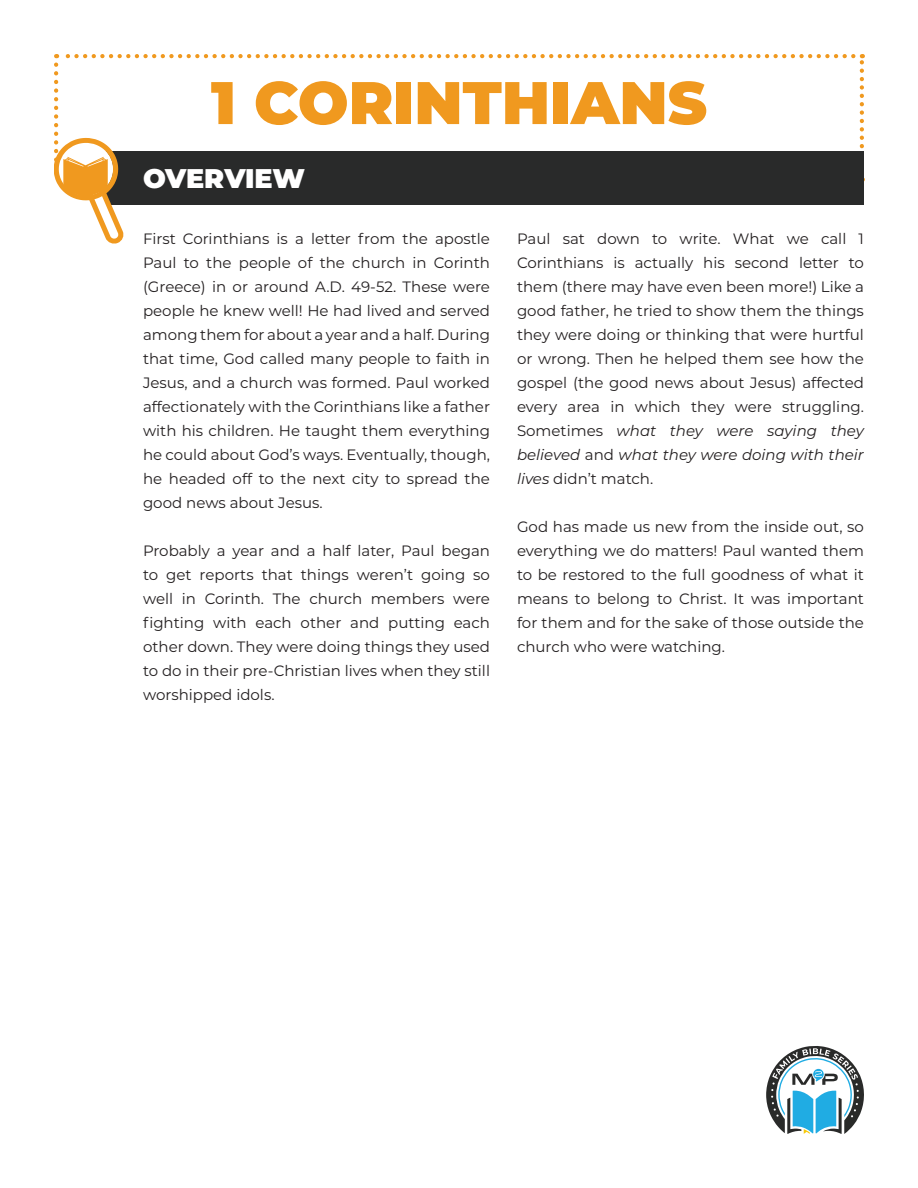
<style>
.page{position:relative;width:918px;height:1188px;background:#fff}
.page>*{position:absolute;margin:0;border:0;box-sizing:border-box;transform-origin:0 0}
.t1{font:900 60px "Montserrat";color:#f0991f}
.t2{font:900 27px "Montserrat";letter-spacing:-.01em;color:#fff}
.t3{font:15px/24px "Montserrat";color:#231f20;text-align:justify}
.s1{font-style:italic}
</style>
<div class="page">
<svg style="left:54px;top:54px;width:810px;height:190px"></svg>
<svg style="left:766px;top:1046px;width:98px;height:88px"></svg>
<p class="t1" style="left:211px;top:58px;width:498px">1 CORINTHIANS</p>
<p class="t2" style="left:143px;top:158px;width:164px">OVERVIEW</p>
<p class="t3" style="left:143px;top:227px;width:349px">First Corinthians is a letter from the apostle Paul to the people of the church in Corinth (Greece) in or around A.D. 49-52. These were people he knew well! He had lived and served among them for about a year and a half. During that time, God called many people to faith in Jesus, and a church was formed. Paul worked affectionately with the Corinthians like a father with his children. He taught them everything he could about God’s ways. Eventually, though, he headed off to the next city to spread the good news about Jesus.</p>
<p class="t3" style="left:143px;top:539px;width:349px">Probably a year and a half later, Paul began to get reports that things weren’t going so well in Corinth. The church members were fighting with each other and putting each other down. They were doing things they used to do in their pre-Christian lives when they still worshipped idols.</p>
<p class="t3" style="left:517px;top:227px;width:349px">Paul sat down to write. What we call 1<br>Corinthians is actually his second letter to them (there may have even been more!) Like a good father, he tried to show them the things they were doing or thinking that were hurtful or wrong. Then he helped them see how the gospel (the good news about Jesus) affected every area in which they were struggling.<br>Sometimes <span class="s1">what they were saying they believed</span> and <span class="s1">what they were doing with their lives</span> didn’t match.</p>
<p class="t3" style="left:517px;top:515px;width:349px">God has made us new from the inside out, so everything we do matters! Paul wanted them to be restored to the full goodness of what it means to belong to Christ. It was important for them and for the sake of those outside the church who were watching.</p>
</div>
